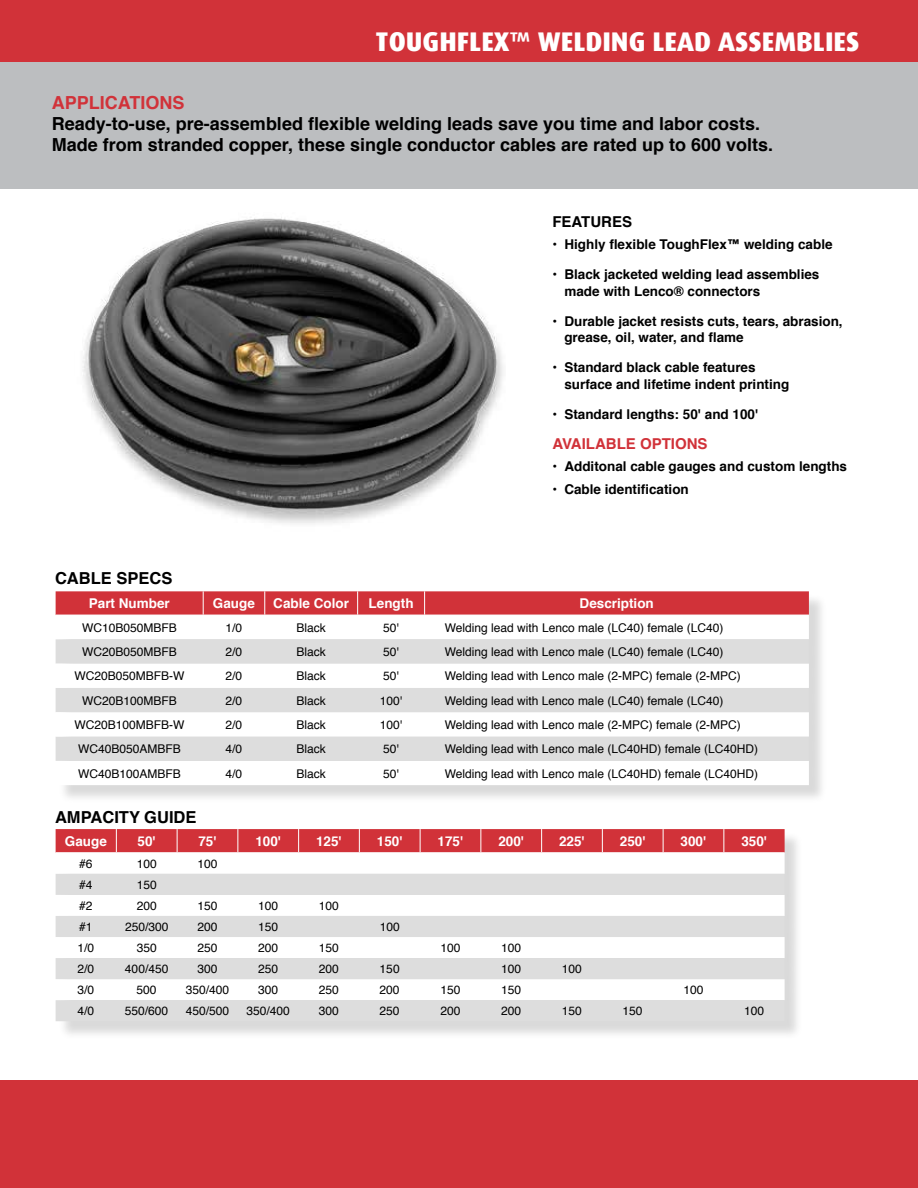
<style>
.page{position:relative;width:918px;height:1188px;background:#fff}
.page>*{position:absolute;margin:0;border:0;box-sizing:border-box;transform-origin:0 0}
.t1{font:800 27px "Dax";color:#fff}
.t2{font:700 18px/21px "Helvetica";color:#000}
.t3{font:700 18px "Helvetica";color:#d13239}
.t4{font:700 16.5px "Helvetica";color:#000}
.t5{font:700 15px "Helvetica";color:#d13239}
.t6{font:700 15px "Helvetica";color:#000}
.t7{font:700 13.5px/16.5px "Helvetica";color:#000}
.t8{font:700 13.5px "Helvetica";color:#fff}
.t9{font:12px "Helvetica";color:#000}
</style>
<div class="page">
<div style="left:0;top:51px;width:918px;height:138px;background:#bcbec0"></div>
<div style="left:0;top:0;width:918px;height:62px;background:#d13239"></div>
<div style="left:0;top:1080px;width:918px;height:108px;background:#d13239"></div>
<img style="left:82px;top:217px;width:421px;height:307px">
<div style="left:58px;top:593px;width:770px;height:211px;background:#000;opacity:.15"></div>
<svg style="left:58px;top:616px;width:751px;height:169px"></svg>
<div style="left:56px;top:639px;width:753px;height:122px;background:#ddd"></div>
<svg style="left:56px;top:664px;width:753px;height:73px"></svg>
<svg style="left:56px;top:591px;width:753px;height:24px"></svg>
<hr style="left:56px;top:615px;width:147px;height:1px;background:#fff">
<hr style="left:203px;top:615px;width:62px;height:1px;background:#fff">
<hr style="left:265px;top:615px;width:93px;height:1px;background:#fff">
<hr style="left:358px;top:615px;width:67px;height:1px;background:#fff">
<hr style="left:425px;top:615px;width:384px;height:1px;background:#fff">
<div style="left:58px;top:831px;width:745px;height:209px;background:#000;opacity:.15"></div>
<svg style="left:58px;top:853px;width:727px;height:21px"></svg>
<svg style="left:56px;top:874px;width:729px;height:147px;fill:#ddd"></svg>
<svg style="left:56px;top:829px;width:729px;height:24px"></svg>
<h1 class="t1" style="left:376px;top:26px;width:485px">TOUGHFLEX™ WELDING LEAD ASSEMBLIES</h1>
<h2 class="t3" style="left:52px;top:88px;width:134px">APPLICATIONS</h2>
<h2 class="t2" style="left:52px;top:113px;width:723px">Ready-to-use, pre-assembled flexible welding leads save you time and labor costs.<br>Made from stranded copper, these single conductor cables are rated up to 600 volts.</h2>
<h3 class="t4" style="left:55px;top:565px;width:119px">CABLE SPECS</h3>
<p class="t6" style="left:552px;top:209px;width:81px">FEATURES</p>
<p class="t7" style="left:552px;top:236px;width:282px">• Highly flexible ToughFlex™ welding cable</p>
<p class="t7" style="left:564px;top:266px;width:257px;text-indent:-12px">• Black jacketed welding lead assemblies made with Lenco® connectors</p>
<p class="t7" style="left:564px;top:313px;width:280px;text-indent:-12px">• Durable jacket resists cuts, tears, abrasion, grease, oil, water, and flame</p>
<p class="t7" style="left:564px;top:359px;width:227px;text-indent:-12px">• Standard black cable features surface and lifetime indent printing</p>
<p class="t7" style="left:552px;top:406px;width:207px">• Standard lengths: 50' and 100'</p>
<p class="t5" style="left:552px;top:431px;width:157px">AVAILABLE OPTIONS</p>
<p class="t7" style="left:552px;top:458px;width:296px">• Additonal cable gauges and custom lengths</p>
<p class="t7" style="left:552px;top:481px;width:138px">• Cable identification</p>
<p class="t8" style="left:89px;top:593px;width:83px">Part Number</p>
<p class="t8" style="left:213px;top:593px;width:44px">Gauge</p>
<p class="t8" style="left:273px;top:593px;width:77px">Cable Color</p>
<p class="t8" style="left:369px;top:593px;width:46px">Length</p>
<p class="t8" style="left:580px;top:593px;width:76px">Description</p>
<p class="t9" style="left:82px;top:618px;width:96px">WC10B050MBFB</p>
<p class="t9" style="left:226px;top:618px;width:18px">1/0</p>
<p class="t9" style="left:297px;top:618px;width:31px">Black</p>
<p class="t9" style="left:383px;top:618px;width:17px">50'</p>
<p class="t9" style="left:445px;top:618px;width:280px">Welding lead with Lenco male (LC40) female (LC40)</p>
<p class="t9" style="left:82px;top:643px;width:96px">WC20B050MBFB</p>
<p class="t9" style="left:226px;top:643px;width:18px">2/0</p>
<p class="t9" style="left:297px;top:643px;width:31px">Black</p>
<p class="t9" style="left:383px;top:643px;width:17px">50'</p>
<p class="t9" style="left:445px;top:643px;width:280px">Welding lead with Lenco male (LC40) female (LC40)</p>
<p class="t9" style="left:74px;top:667px;width:112px">WC20B050MBFB-W</p>
<p class="t9" style="left:226px;top:667px;width:18px">2/0</p>
<p class="t9" style="left:297px;top:667px;width:31px">Black</p>
<p class="t9" style="left:383px;top:667px;width:17px">50'</p>
<p class="t9" style="left:445px;top:667px;width:297px">Welding lead with Lenco male (2-MPC) female (2-MPC)</p>
<p class="t9" style="left:82px;top:691px;width:96px">WC20B100MBFB</p>
<p class="t9" style="left:226px;top:691px;width:18px">2/0</p>
<p class="t9" style="left:297px;top:691px;width:31px">Black</p>
<p class="t9" style="left:380px;top:691px;width:24px">100'</p>
<p class="t9" style="left:445px;top:691px;width:280px">Welding lead with Lenco male (LC40) female (LC40)</p>
<p class="t9" style="left:74px;top:715px;width:112px">WC20B100MBFB-W</p>
<p class="t9" style="left:226px;top:715px;width:18px">2/0</p>
<p class="t9" style="left:297px;top:715px;width:31px">Black</p>
<p class="t9" style="left:380px;top:715px;width:24px">100'</p>
<p class="t9" style="left:445px;top:715px;width:297px">Welding lead with Lenco male (2-MPC) female (2-MPC)</p>
<p class="t9" style="left:78px;top:740px;width:104px">WC40B050AMBFB</p>
<p class="t9" style="left:226px;top:740px;width:18px">4/0</p>
<p class="t9" style="left:297px;top:740px;width:31px">Black</p>
<p class="t9" style="left:383px;top:740px;width:17px">50'</p>
<p class="t9" style="left:445px;top:740px;width:315px">Welding lead with Lenco male (LC40HD) female (LC40HD)</p>
<p class="t9" style="left:78px;top:764px;width:104px">WC40B100AMBFB</p>
<p class="t9" style="left:226px;top:764px;width:18px">4/0</p>
<p class="t9" style="left:297px;top:764px;width:31px">Black</p>
<p class="t9" style="left:383px;top:764px;width:17px">50'</p>
<p class="t9" style="left:445px;top:764px;width:315px">Welding lead with Lenco male (LC40HD) female (LC40HD)</p>
<h3 class="t4" style="left:55px;top:804px;width:143px">AMPACITY GUIDE</h3>
<p class="t8" style="left:65px;top:830px;width:44px">Gauge</p>
<p class="t8" style="left:138px;top:830px;width:20px">50'</p>
<p class="t8" style="left:198px;top:830px;width:20px">75'</p>
<p class="t8" style="left:255px;top:830px;width:27px">100'</p>
<p class="t8" style="left:316px;top:830px;width:27px">125'</p>
<p class="t8" style="left:377px;top:830px;width:27px">150'</p>
<p class="t8" style="left:438px;top:830px;width:27px">175'</p>
<p class="t8" style="left:498px;top:830px;width:27px">200'</p>
<p class="t8" style="left:559px;top:830px;width:27px">225'</p>
<p class="t8" style="left:620px;top:830px;width:27px">250'</p>
<p class="t8" style="left:681px;top:830px;width:27px">300'</p>
<p class="t8" style="left:741px;top:830px;width:27px">350'</p>
<p class="t9" style="left:79px;top:854px;width:15px">#6</p>
<p class="t9" style="left:137px;top:854px;width:22px">100</p>
<p class="t9" style="left:197px;top:854px;width:22px">100</p>
<p class="t9" style="left:79px;top:875px;width:15px">#4</p>
<p class="t9" style="left:137px;top:875px;width:22px">150</p>
<p class="t9" style="left:79px;top:896px;width:15px">#2</p>
<p class="t9" style="left:137px;top:896px;width:22px">200</p>
<p class="t9" style="left:197px;top:896px;width:22px">150</p>
<p class="t9" style="left:258px;top:896px;width:22px">100</p>
<p class="t9" style="left:319px;top:896px;width:22px">100</p>
<p class="t9" style="left:79px;top:918px;width:15px">#1</p>
<p class="t9" style="left:125px;top:918px;width:45px">250/300</p>
<p class="t9" style="left:197px;top:918px;width:22px">200</p>
<p class="t9" style="left:258px;top:918px;width:22px">150</p>
<p class="t9" style="left:380px;top:918px;width:22px">100</p>
<p class="t9" style="left:78px;top:939px;width:18px">1/0</p>
<p class="t9" style="left:137px;top:939px;width:22px">350</p>
<p class="t9" style="left:197px;top:939px;width:22px">250</p>
<p class="t9" style="left:258px;top:939px;width:22px">200</p>
<p class="t9" style="left:319px;top:939px;width:22px">150</p>
<p class="t9" style="left:440px;top:939px;width:22px">100</p>
<p class="t9" style="left:501px;top:939px;width:22px">100</p>
<p class="t9" style="left:78px;top:960px;width:18px">2/0</p>
<p class="t9" style="left:125px;top:960px;width:45px">400/450</p>
<p class="t9" style="left:197px;top:960px;width:22px">300</p>
<p class="t9" style="left:258px;top:960px;width:22px">250</p>
<p class="t9" style="left:319px;top:960px;width:22px">200</p>
<p class="t9" style="left:380px;top:960px;width:22px">150</p>
<p class="t9" style="left:501px;top:960px;width:22px">100</p>
<p class="t9" style="left:562px;top:960px;width:22px">100</p>
<p class="t9" style="left:78px;top:981px;width:18px">3/0</p>
<p class="t9" style="left:137px;top:981px;width:22px">500</p>
<p class="t9" style="left:186px;top:981px;width:45px">350/400</p>
<p class="t9" style="left:258px;top:981px;width:22px">300</p>
<p class="t9" style="left:319px;top:981px;width:22px">250</p>
<p class="t9" style="left:380px;top:981px;width:22px">200</p>
<p class="t9" style="left:440px;top:981px;width:22px">150</p>
<p class="t9" style="left:501px;top:981px;width:22px">150</p>
<p class="t9" style="left:683px;top:981px;width:22px">100</p>
<p class="t9" style="left:78px;top:1002px;width:18px">4/0</p>
<p class="t9" style="left:125px;top:1002px;width:45px">550/600</p>
<p class="t9" style="left:186px;top:1002px;width:45px">450/500</p>
<p class="t9" style="left:246px;top:1002px;width:45px">350/400</p>
<p class="t9" style="left:319px;top:1002px;width:22px">300</p>
<p class="t9" style="left:380px;top:1002px;width:22px">250</p>
<p class="t9" style="left:440px;top:1002px;width:22px">200</p>
<p class="t9" style="left:501px;top:1002px;width:22px">200</p>
<p class="t9" style="left:562px;top:1002px;width:22px">150</p>
<p class="t9" style="left:623px;top:1002px;width:22px">150</p>
<p class="t9" style="left:744px;top:1002px;width:22px">100</p>
</div>
